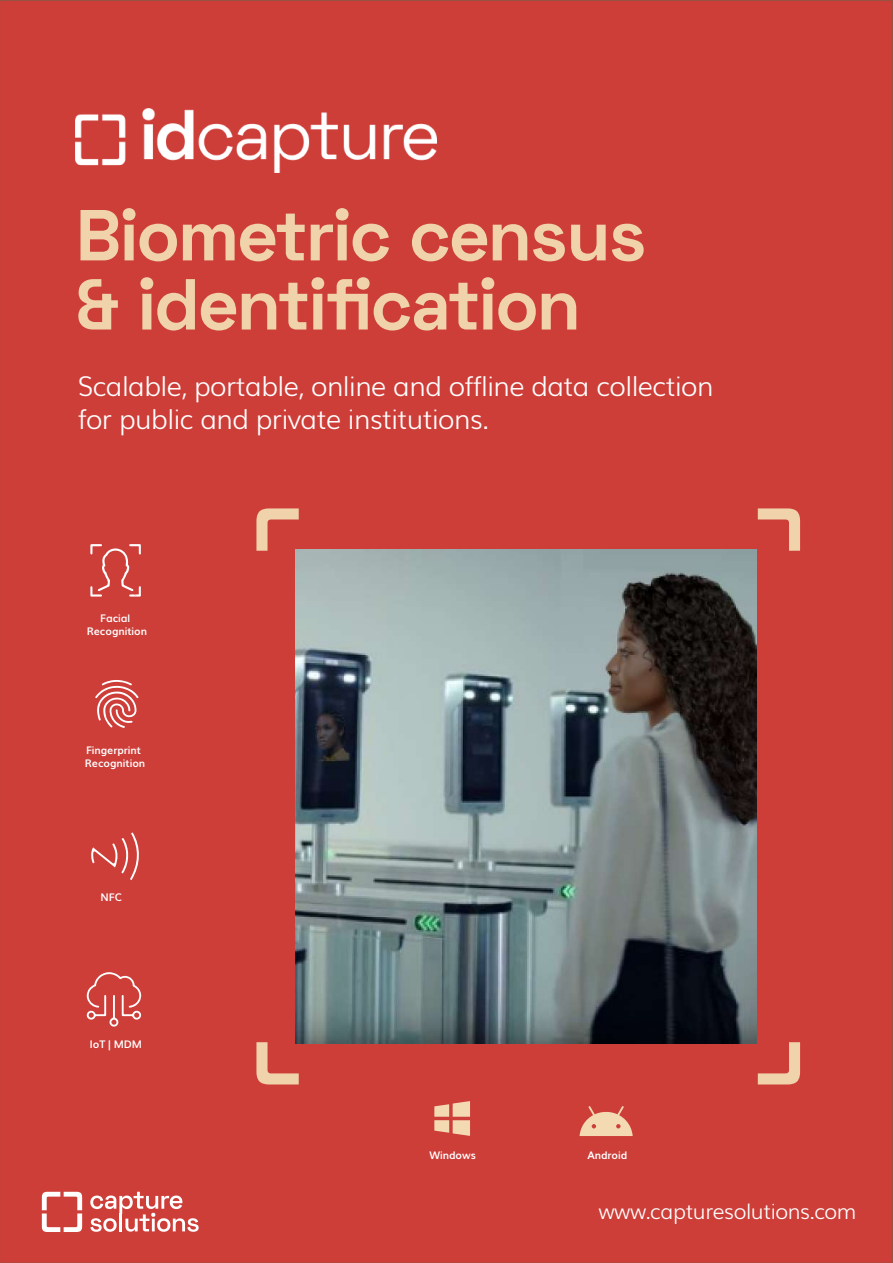
<style>
.page{position:relative;width:893px;height:1263px;background:#cd3e39}
.page>*{position:absolute;margin:0;border:0;box-sizing:border-box;transform-origin:0 0}
.t1{font:700 72px/69.2px "Space Grotesk";color:#f0d3ab}
.t2{font:300 27px/32.4px "Muli";letter-spacing:-.02em;color:#fff}
.t3{font:300 21px "Muli";letter-spacing:-.02em;color:#fff}
.t4{font:700 10.5px/12.6px "Muli";color:#fff;text-align:center}
</style>
<div class="page">
<svg style="left:90px;top:832px;width:52px;height:48px;background:#d25450"></svg>
<svg style="left:758px;top:508px;width:42px;height:43px;background:#dc7e6a"></svg>
<svg style="left:256px;top:508px;width:43px;height:43px;background:#db7e6a"></svg>
<svg style="left:758px;top:1042px;width:42px;height:42px;background:#dc7e6a"></svg>
<svg style="left:256px;top:1042px;width:43px;height:42px;background:#db7e69"></svg>
<svg style="left:90px;top:1192px;width:109px;height:40px"></svg>
<svg style="left:42px;top:1192px;width:40px;height:40px"></svg>
<svg style="left:95px;top:680px;width:44px;height:48px;background:#d9706c"></svg>
<svg style="left:90px;top:544px;width:51px;height:53px;background:#d45a56"></svg>
<svg style="left:86px;top:972px;width:56px;height:55px;background:#d45c58"></svg>
<img style="left:75px;top:109px;width:361px;height:64px">
<svg style="left:434px;top:1101px;width:36px;height:35px"></svg>
<svg style="left:580px;top:1106px;width:53px;height:30px;background:#e59f85"></svg>
<img style="left:296px;top:550px;width:461px;height:494px">
<h1 class="t1" style="left:76px;top:202px;width:571px">Biometric census &amp; identification</h1>
<p class="t2" style="left:78px;top:368px;width:637px">Scalable, portable, online and offline data collection for public and private institutions.</p>
<p class="t4" style="left:87px;top:612px;width:62px">Facial<br>Recognition</p>
<p class="t4" style="left:85px;top:744px;width:62px;text-align:left">Fingerprint<br>Recognition</p>
<p class="t4" style="left:100px;top:891px;width:23px">NFC</p>
<p class="t4" style="left:90px;top:1038px;width:54px">IoT | MDM</p>
<p class="t4" style="left:429px;top:1148px;width:48px">Windows</p>
<p class="t4" style="left:587px;top:1148px;width:42px">Android</p>
<p class="t3" style="left:598px;top:1195px;width:260px">www.capturesolutions.com</p>
</div>
